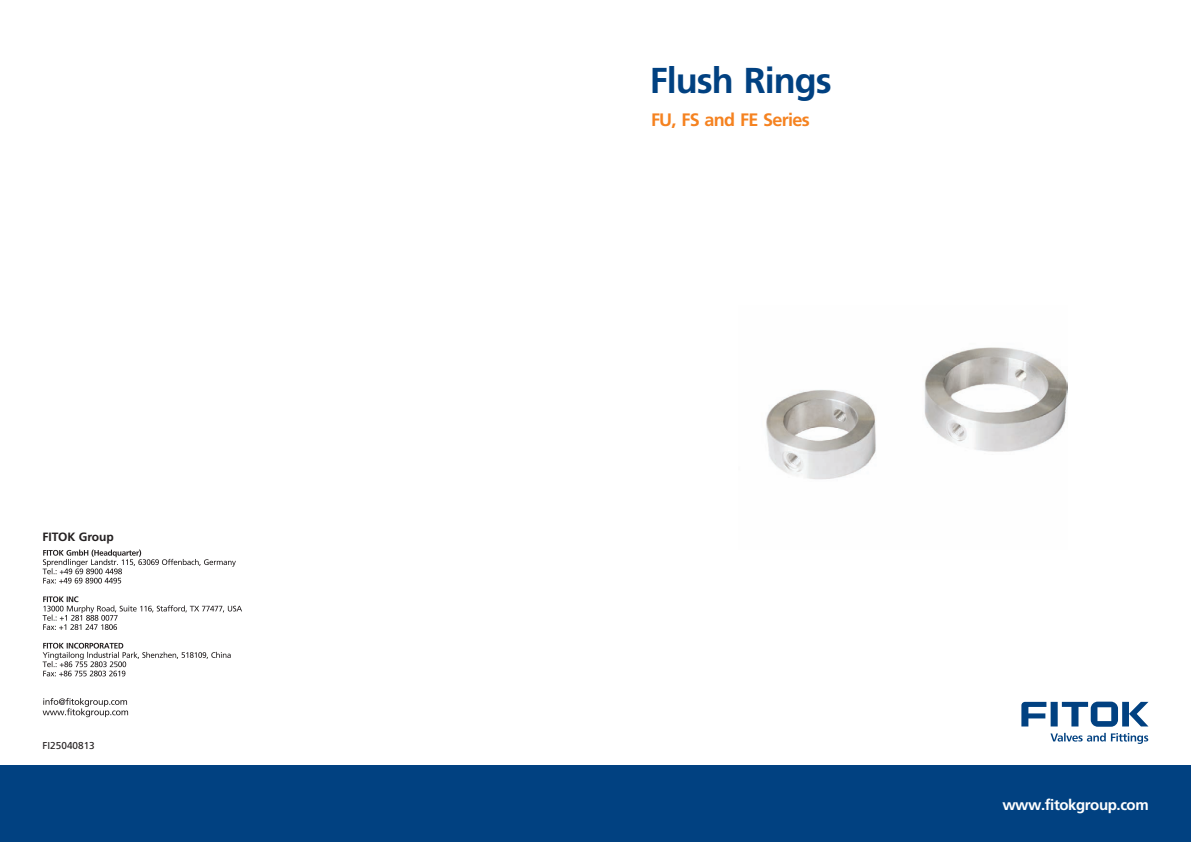
<style>
.page{position:relative;width:1191px;height:842px;background:#fff}
.page>*{position:absolute;margin:0;border:0;box-sizing:border-box;transform-origin:0 0}
.t1{font:300 36px "Frutiger CE";letter-spacing:-.03em;color:#014181}
.t2{font:300 18px "Frutiger CE";letter-spacing:-.04em;color:#f58220}
.t3{font:300 15px "Frutiger CE";letter-spacing:-.03em;color:#fff}
.t4{font:300 12px "Frutiger CE";letter-spacing:-.01em;color:#231f20}
.t5{font:10px "Frutiger CE";color:#231f20}
</style>
<div class="page">
<img style="left:766px;top:347px;width:301px;height:133px">
<div style="left:0;top:766px;width:1191px;height:76px;background:#014181"></div>
<svg style="left:43px;top:549px;width:199px;height:127px"></svg>
<svg style="left:43px;top:698px;width:85px;height:19px"></svg>
<svg style="left:1021px;top:701px;width:127px;height:43px"></svg>
<p class="t4" style="left:43px;top:532px;width:73px">FITOK Group</p>
<p class="t5" style="left:43px;top:741px;width:54px">FI25040813</p>
<h1 class="t1" style="left:650px;top:66px;width:183px">Flush Rings</h1>
<p class="t2" style="left:651px;top:113px;width:160px">FU, FS and FE Series</p>
<p class="t3" style="left:1002px;top:798px;width:148px">www.fitokgroup.com</p>
</div>
